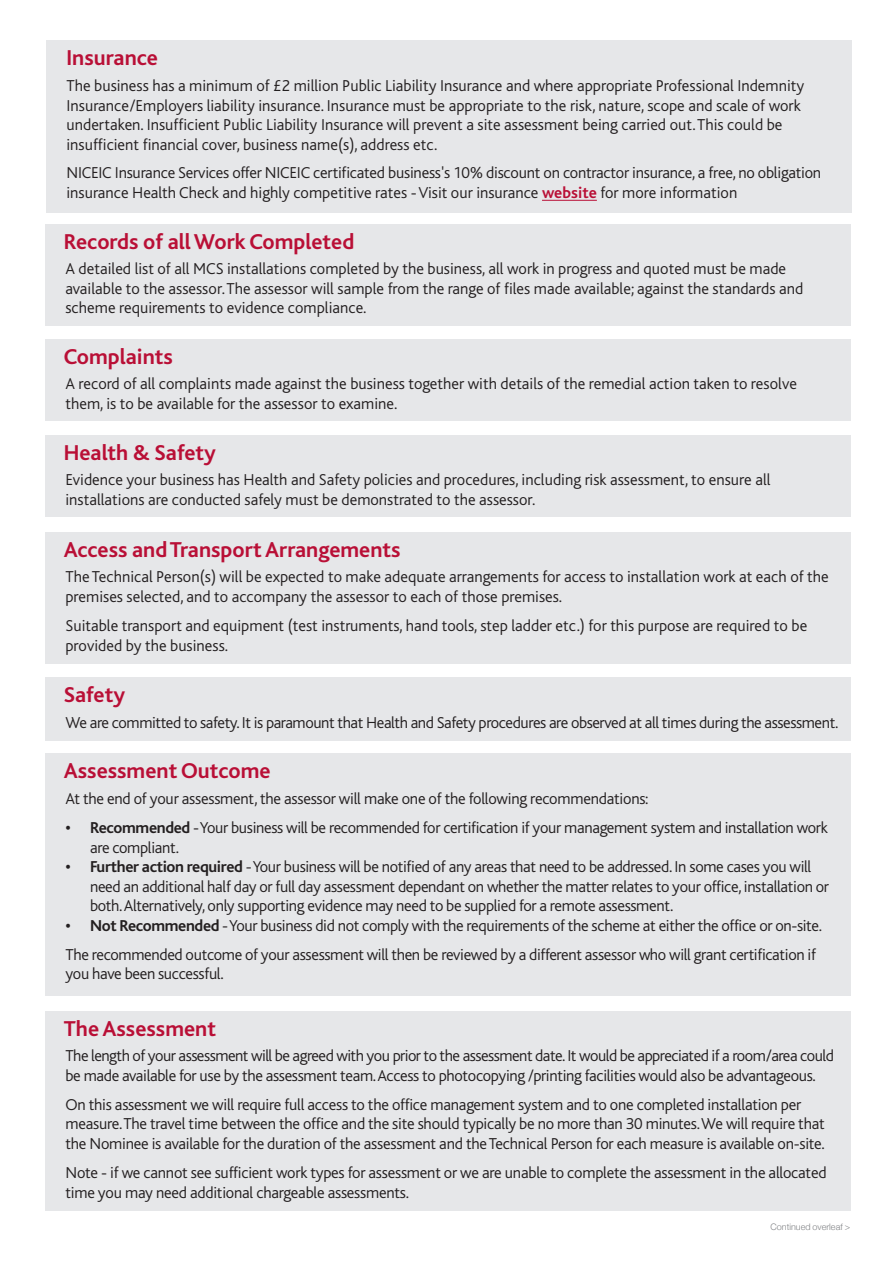
<style>
.page{position:relative;width:893px;height:1263px;background:#fff}
.page>*{position:absolute;margin:0;border:0;box-sizing:border-box;transform-origin:0 0}
.t1{font:700 22.5px "Bliss";color:#b90f36}
.t2{font:300 16.5px/19.5px "Bliss";letter-spacing:-.015em;color:#231f20}
.t3{font:300 9px "Helvetica Neue";color:#808285}
.s1{font-weight:700;color:#b90f36}
.s2{font-weight:700}
</style>
<div class="page">
<div style="left:45px;top:224px;width:805px;height:102px;background:#e6e7e9"></div>
<div style="left:45px;top:339px;width:805px;height:82px;background:#e6e7e9"></div>
<div style="left:45px;top:532px;width:805px;height:131px;background:#e6e7e9"></div>
<div style="left:45px;top:677px;width:805px;height:63px;background:#e6e7e9"></div>
<div style="left:45px;top:753px;width:805px;height:243px;background:#e6e7e9"></div>
<div style="left:45px;top:435px;width:805px;height:81px;background:#e6e7e9"></div>
<div style="left:45px;top:1011px;width:805px;height:199px;background:#e6e7e9"></div>
<div style="left:46px;top:40px;width:805px;height:173px;background:#e6e7e9"></div>
<hr style="left:542px;top:200px;width:55px;height:1px;background:#b90f36">
<h1 class="t1" style="left:67px;top:49px;width:93px">Insurance</h1>
<p class="t2" style="left:67px;top:78px;width:739px">The business has a minimum of £2 million Public Liability Insurance and where appropriate Professional Indemnity Insurance/Employers liability insurance. Insurance must be appropriate to the risk, nature, scope and scale of work undertaken. Insufficient Public Liability Insurance will prevent a site assessment being carried out. This could be insufficient financial cover, business name(s), address etc.</p>
<p class="t2" style="left:67px;top:165px;width:756px">NICEIC Insurance Services offer NICEIC certificated business's 10% discount on contractor insurance, a free, no obligation insurance Health Check and highly competitive rates - Visit our insurance <span class="s1">website</span> for more information</p>
<h1 class="t1" style="left:64px;top:233px;width:292px">Records of all Work Completed</h1>
<p class="t2" style="left:65px;top:260px;width:739px">A detailed list of all MCS installations completed by the business, all work in progress and quoted must be made available to the assessor. The assessor will sample from the range of files made available; against the standards and scheme requirements to evidence compliance.</p>
<h1 class="t1" style="left:64px;top:348px;width:111px">Complaints</h1>
<p class="t2" style="left:65px;top:376px;width:733px">A record of all complaints made against the business together with details of the remedial action taken to resolve them, is to be available for the assessor to examine.</p>
<h1 class="t1" style="left:64px;top:444px;width:154px">Health &amp; Safety</h1>
<p class="t2" style="left:65px;top:471px;width:707px">Evidence your business has Health and Safety policies and procedures, including risk assessment, to ensure all installations are conducted safely must be demonstrated to the assessor.</p>
<h1 class="t1" style="left:64px;top:541px;width:338px">Access and Transport Arrangements</h1>
<p class="t2" style="left:65px;top:569px;width:765px">The Technical Person(s) will be expected to make adequate arrangements for access to installation work at each of the premises selected, and to accompany the assessor to each of those premises.</p>
<p class="t2" style="left:65px;top:617px;width:743px">Suitable transport and equipment (test instruments, hand tools, step ladder etc.) for this purpose are required to be provided by the business.</p>
<h1 class="t1" style="left:64px;top:686px;width:63px">Safety</h1>
<p class="t2" style="left:65px;top:714px;width:775px">We are committed to safety. It is paramount that Health and Safety procedures are observed at all times during the assessment.</p>
<h1 class="t1" style="left:64px;top:762px;width:208px">Assessment Outcome</h1>
<p class="t2" style="left:65px;top:790px;width:585px">At the end of your assessment, the assessor will make one of the following recommendations:</p>
<p class="t2" style="left:90px;top:819px;width:739px;text-indent:-25px"><span class="s2">• Recommended</span> - Your business will be recommended for certification if your management system and installation work are compliant.</p>
<p class="t2" style="left:90px;top:858px;width:741px;text-indent:-25px"><span class="s2">• Further action required</span> - Your business will be notified of any areas that need to be addressed. In some cases you will need an additional half day or full day assessment dependant on whether the matter relates to your office, installation or both. Alternatively, only supporting evidence may need to be supplied for a remote assessment.</p>
<p class="t2" style="left:65px;top:912px;width:758px;line-height:29.2px"><span class="s2">• Not Recommended</span> - Your business did not comply with the requirements of the scheme at either the office or on-site.<br>The recommended outcome of your assessment will then be reviewed by a different assessor who will grant certification if</p>
<p class="t2" style="left:65px;top:966px;width:160px">you have been successful.</p>
<h1 class="t1" style="left:64px;top:1020px;width:154px">The Assessment</h1>
<p class="t2" style="left:65px;top:1047px;width:770px">The length of your assessment will be agreed with you prior to the assessment date. It would be appreciated if a room/area could be made available for use by the assessment team. Access to photocopying /printing facilities would also be advantageous.</p>
<p class="t2" style="left:65px;top:1096px;width:761px">On this assessment we will require full access to the office management system and to one completed installation per measure. The travel time between the office and the site should typically be no more than 30 minutes. We will require that the Nominee is available for the duration of the assessment and the Technical Person for each measure is available on-site.</p>
<p class="t2" style="left:65px;top:1164px;width:763px">Note - if we cannot see sufficient work types for assessment or we are unable to complete the assessment in the allocated time you may need additional chargeable assessments.</p>
<p class="t3" style="left:770px;top:1219px;width:81px">Continued overleaf &gt;</p>
</div>
